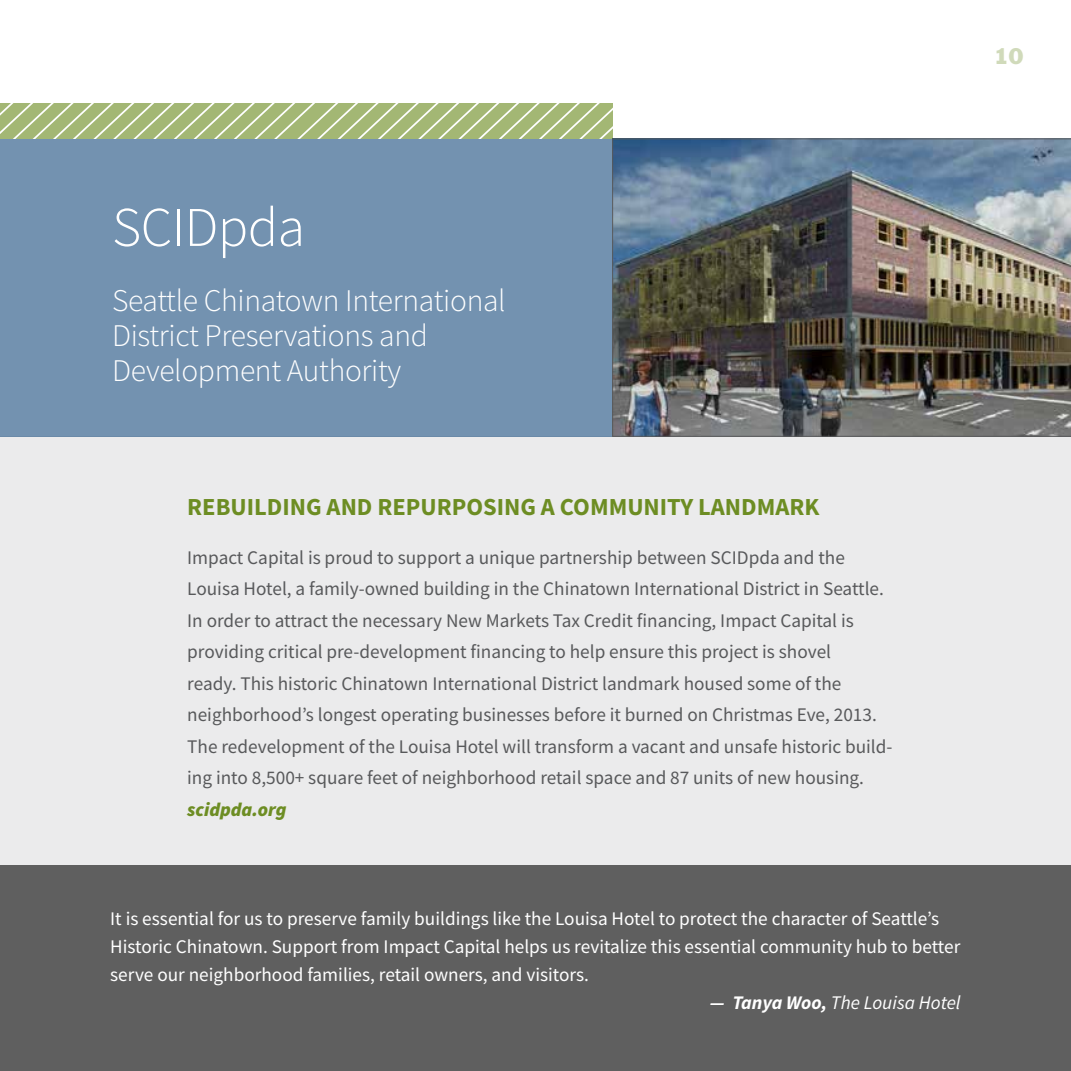
<style>
.page{position:relative;width:1071px;height:1071px;background:#fff}
.page>*{position:absolute;margin:0;border:0;box-sizing:border-box;transform-origin:0 0}
.t1{font:300 56px "Source Sans Pro";letter-spacing:-.01em;color:#fff}
.t2{font:300 31.5px/35px "Source Sans Pro";letter-spacing:-.01em;color:#fff}
.t3{font:700 24.5px "Source Sans Pro";color:#6d8d23}
.t4{font:21px "Franklin Gothic";color:#d0daba}
.t5{font:19.25px/31.5px "Source Sans Pro";color:#58595b}
.t6{font:19.25px/28px "Source Sans Pro";color:#fff}
.t7{font:italic 19.25px "Source Sans Pro";color:#fff}
.t8{font:italic 900 19.25px "Source Sans Pro";color:#6d8d23}
.s1{font-weight:700}
</style>
<div class="page">
<svg style="left:0;top:103px;width:613px;height:36px;background:#aec085"></svg>
<div style="left:0;top:437px;width:1071px;height:428px;background:#ebebec"></div>
<div style="left:0;top:139px;width:613px;height:298px;background:#7392b0"></div>
<img style="left:612px;top:139px;width:459px;height:298px">
<div style="left:0;top:865px;width:1071px;height:206px;background:#5f5f5f"></div>
<p class="t4" style="left:994px;top:43px;width:31px">10</p>
<h1 class="t1" style="left:112px;top:193px;width:195px">SCIDpda</h1>
<h2 class="t2" style="left:112px;top:283px;width:395px">Seattle Chinatown International<br>District Preservations and<br>Development Authority</h2>
<p class="t3" style="left:187px;top:490px;width:634px">REBUILDING AND REPURPOSING A COMMUNITY LANDMARK</p>
<p class="t5" style="left:187px;top:542px;width:707px">Impact Capital is proud to support a unique partnership between SCIDpda and the Louisa Hotel, a family-owned building in the Chinatown International District in Seattle.<br>In order to attract the necessary New Markets Tax Credit financing, Impact Capital is providing critical pre-development financing to help ensure this project is shovel<br>ready. This historic Chinatown International District landmark housed some of the neighborhood’s longest operating businesses before it burned on Christmas Eve, 2013.<br>The redevelopment of the Louisa Hotel will transform a vacant and unsafe historic build&shy;ing into 8,500+ square feet of neighborhood retail space and 87 units of new housing.</p>
<p class="t8" style="left:187px;top:796px;width:101px">scidpda.org</p>
<p class="t6" style="left:110px;top:905px;width:852px">It is essential for us to preserve family buildings like the Louisa Hotel to protect the character of Seattle’s<br>Historic Chinatown. Support from Impact Capital helps us revitalize this essential community hub to better serve our neighborhood families, retail owners, and visitors.</p>
<p class="t7" style="left:710px;top:991px;width:252px"><span class="s1">— Tanya Woo,</span> The Louisa Hotel</p>
</div>
